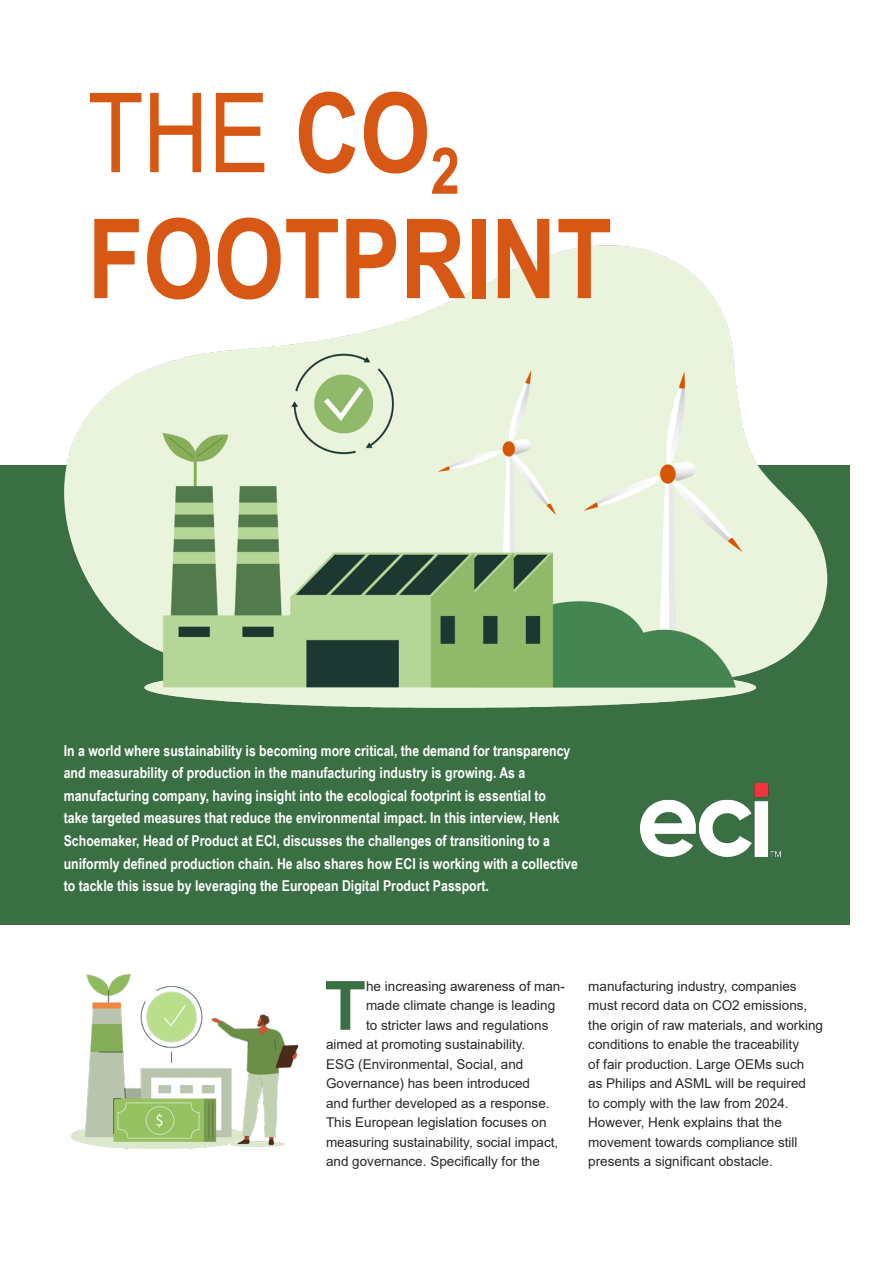
<style>
.page{position:relative;width:893px;height:1263px;background:#fff}
.page>*{position:absolute;margin:0;border:0;box-sizing:border-box;transform-origin:0 0}
.t1{font:700 110.7px/126px "Arial Narrow";color:#d75814}
.t2{font:700 67.95px "Arial";color:#3a6f43}
.t3{font:700 15px/22.5px "Arial Narrow";color:#fff}
.t4{font:13.5px/19.5px "Arial";color:#2a2725}
.s1{font-weight:400}
</style>
<div class="page">
<div style="left:0;top:466px;width:849px;height:459px;background:#3a6f43"></div>
<img style="left:50px;top:245px;width:791px;height:463px">
<img style="left:71px;top:975px;width:226px;height:174px">
<img style="left:641px;top:783px;width:139px;height:74px">
<h1 class="t1" style="left:88px;top:65px;width:526px"><span class="s1">THE</span> CO<sub>2<br></sub>FOOTPRINT</h1>
<p class="t3" style="left:64px;top:739px;width:516px">In a world where sustainability is becoming more critical, the demand for transparency and measurability of production in the manufacturing industry is growing. As a manufacturing company, having insight into the ecological footprint is essential to<br>take targeted measures that reduce the environmental impact. In this interview, Henk Schoemaker, Head of Product at ECI, discusses the challenges of transitioning to a uniformly defined production chain. He also shares how ECI is working with a collective to tackle this issue by leveraging the European Digital Product Passport.</p>
<h2 class="t2" style="left:325px;top:958px;width:43px">T</h2>
<p class="t4" style="left:366px;top:976px;width:200px">he increasing awareness of man-</p>
<p class="t4" style="left:366px;top:996px;width:191px">made climate change is leading</p>
<p class="t4" style="left:366px;top:1015px;width:184px">to stricter laws and regulations</p>
<p class="t4" style="left:326px;top:1035px;width:201px">aimed at promoting sustainability.</p>
<p class="t4" style="left:326px;top:1054px;width:199px">ESG (Environmental, Social, and</p>
<p class="t4" style="left:326px;top:1074px;width:206px">Governance) has been introduced</p>
<p class="t4" style="left:326px;top:1093px;width:225px">and further developed as a response.</p>
<p class="t4" style="left:326px;top:1113px;width:222px">This European legislation focuses on</p>
<p class="t4" style="left:326px;top:1132px;width:234px">measuring sustainability, social impact,</p>
<p class="t4" style="left:326px;top:1152px;width:215px">and governance. Specifically for the</p>
<p class="t4" style="left:588px;top:976px;width:236px">manufacturing industry, companies must record data on CO2 emissions, the origin of raw materials, and working conditions to enable the traceability<br>of fair production. Large OEMs such<br>as Philips and ASML will be required<br>to comply with the law from 2024.<br>However, Henk explains that the movement towards compliance still presents a significant obstacle.</p>
</div>
